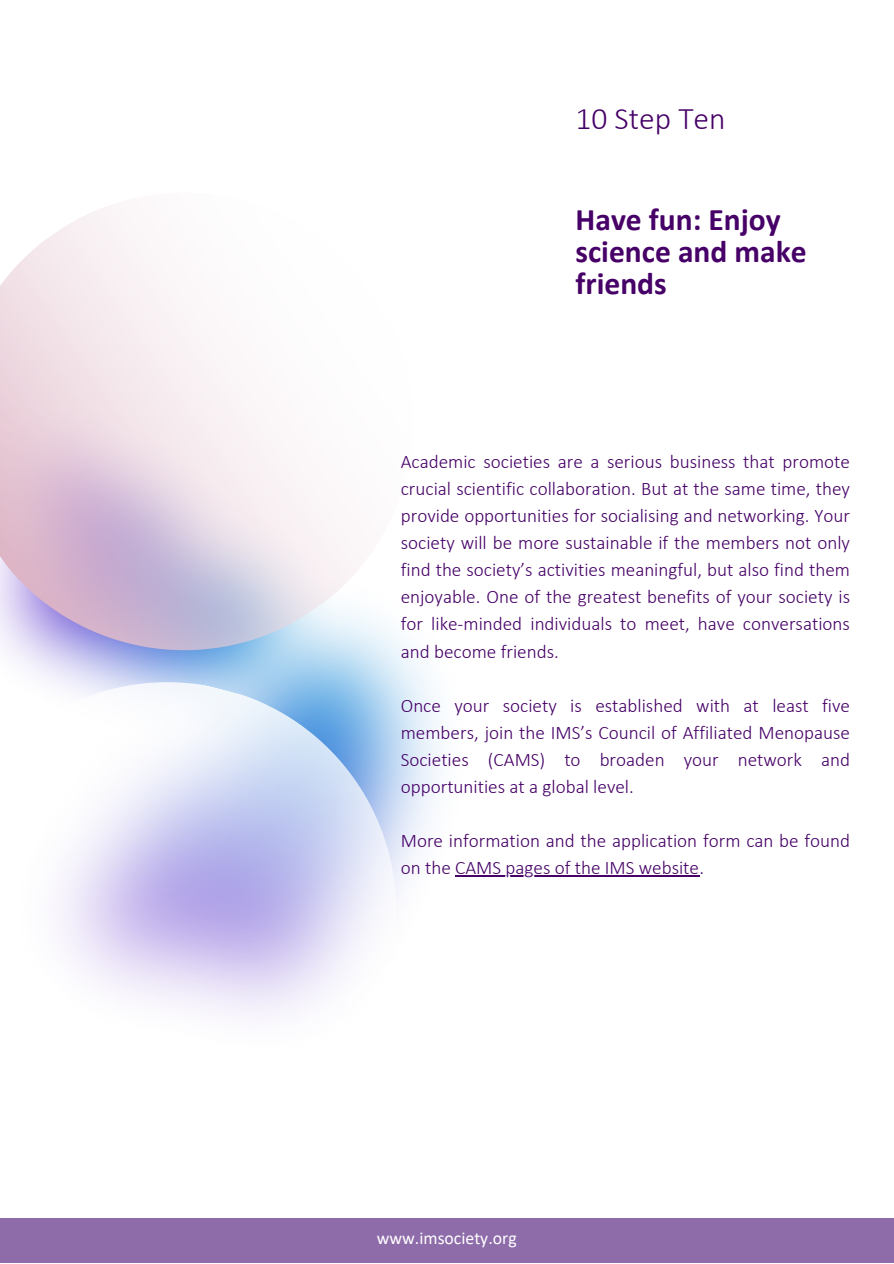
<style>
.page{position:relative;width:894px;height:1264px;background:#fff}
.page>*{position:absolute;margin:0;border:0;box-sizing:border-box;transform-origin:0 0}
.t1{font:700 31.5px/32.2px "Calibri";color:#460067}
.t2{font:300 31.5px "Calibri";color:#460067}
.t3{font:300 19.2px/27px "Calibri";color:#460067;text-align:justify}
.t4{font:17.7px "Calibri";color:#fff}
</style>
<div class="page">
<svg style="left:58px;top:738px;width:383px;height:279px"></svg>
<svg style="left:0;top:206px;width:440px;height:532px"></svg>
<hr style="left:455px;top:875px;width:244px;height:2px;background:#460067">
<div style="left:0;top:1218px;width:893px;height:44px;background:#8e6caa"></div>
<h1 class="t2" style="left:575px;top:106px;width:151px">10 Step Ten</h1>
<h1 class="t1" style="left:575px;top:205px;width:233px">Have fun: Enjoy science and make friends</h1>
<p class="t3" style="left:400px;top:450px;width:450px">Academic societies are a serious business that promote crucial scientific collaboration. But at the same time, they provide opportunities for socialising and networking. Your society will be more sustainable if the members not only find the society’s activities meaningful, but also find them enjoyable. One of the greatest benefits of your society is for like-minded individuals to meet, have conversations and become friends.</p>
<p class="t3" style="left:400px;top:693px;width:450px">Once your society is established with at least five members, join the IMS’s Council of Affiliated Menopause Societies (CAMS) to broaden your network and opportunities at a global level.</p>
<p class="t3" style="left:400px;top:828px;width:450px">More information and the application form can be found on the CAMS pages of the IMS website.</p>
<p class="t4" style="left:377px;top:1230px;width:141px">www.imsociety.org</p>
</div>
